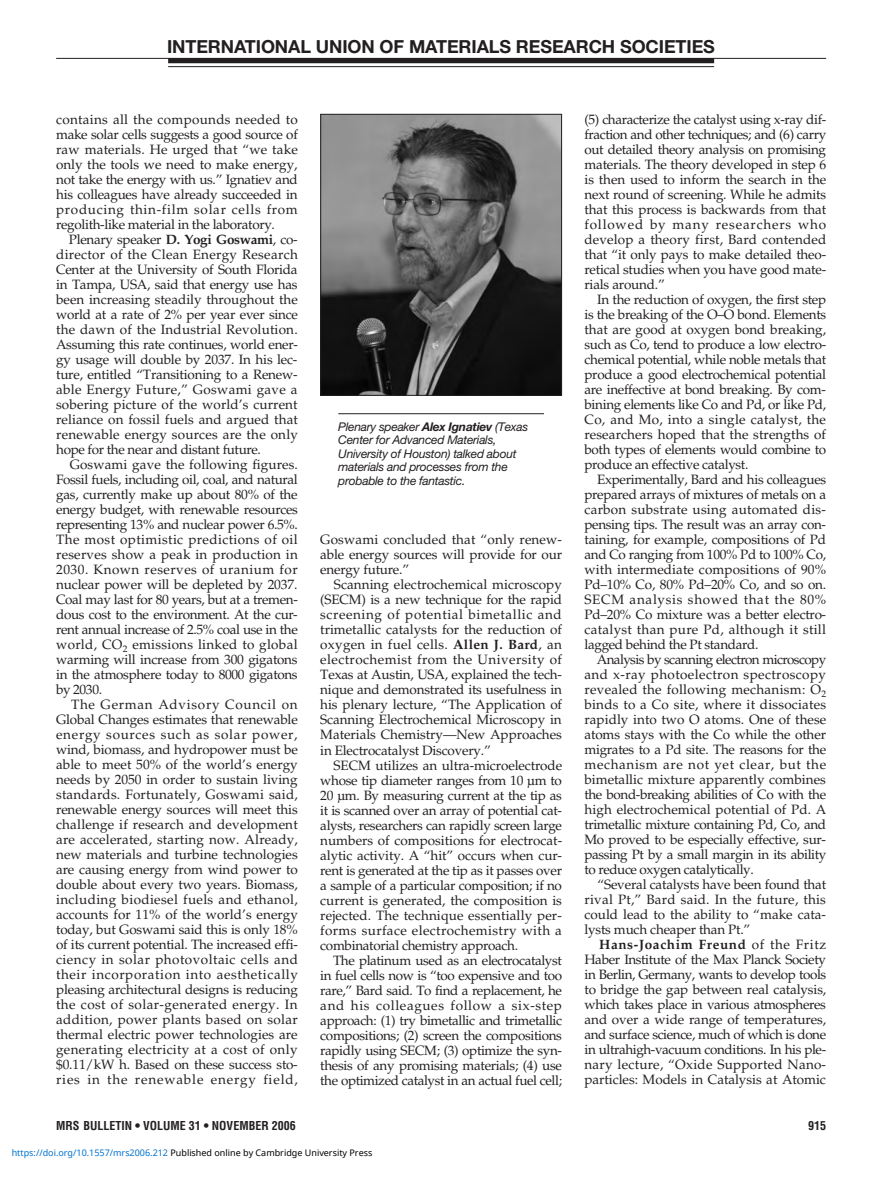
<style>
.page{position:relative;width:885px;height:1177px;background:#fff}
.page>*{position:absolute;margin:0;border:0;box-sizing:border-box;transform-origin:0 0}
.t1{font:700 18px "Helvetica Neue LT Std";letter-spacing:-.005em;color:#231f20}
.t2{font:13.5px/15px "Palatino LT Std";letter-spacing:-.015em;color:#231f20;text-align:justify}
.t3{font:italic 12px/13.5px "Helvetica Neue LT Std";letter-spacing:-.02em;color:#231f20}
.t4{font:700 condensed 12px "Helvetica LT Std";color:#231f20}
.t5{font:9px "Noto Sans";color:#000}
.s1{font-weight:700}
.s2{color:#0172cf}
</style>
<div class="page">
<svg style="left:56px;top:57px;width:771px;height:358px"></svg>
<h1 class="t1" style="left:167px;top:40px;width:549px">INTERNATIONAL UNION OF MATERIALS RESEARCH SOCIETIES</h1>
<p class="t2" style="left:56px;top:113px;width:243px">contains all the compounds needed to make solar cells suggests a good source of raw materials. He urged that “we take only the tools we need to make energy, not take the energy with us.” Ignatiev and his colleagues have already succeeded in producing thin-film solar cells from regolith-like material in the laboratory.</p>
<p class="t2" style="left:56px;top:233px;width:243px;text-indent:13px">Plenary speaker <span class="s1">D. Yogi Goswami</span>, co&shy;director of the Clean Energy Research Center at the University of South Florida in Tampa, USA, said that energy use has been increasing steadily throughout the world at a rate of 2% per year ever since the dawn of the Industrial Revolution.<br>Assuming this rate continues, world ener&shy;gy usage will double by 2037. In his lec&shy;ture, entitled “Transitioning to a Renew&shy;able Energy Future,” Goswami gave a sobering picture of the world’s current reliance on fossil fuels and argued that renewable energy sources are the only hope for the near and distant future.</p>
<p class="t2" style="left:56px;top:458px;width:243px;text-indent:14px">Goswami gave the following figures.<br>Fossil fuels, including oil, coal, and natural gas, currently make up about 80% of the energy budget, with renewable resources representing 13% and nuclear power 6.5%.<br>The most optimistic predictions of oil reserves show a peak in production in 2030. Known reserves of uranium for nuclear power will be depleted by 2037.<br>Coal may last for 80 years, but at a tremen&shy;dous cost to the environment. At the cur&shy;rent annual increase of 2.5% coal use in the world, CO<sub>2</sub> emissions linked to global warming will increase from 300 gigatons in the atmosphere today to 8000 gigatons by 2030.</p>
<p class="t2" style="left:56px;top:698px;width:243px;text-indent:15px">The German Advisory Council on Global Changes estimates that renewable energy sources such as solar power, wind, biomass, and hydropower must be able to meet 50% of the world’s energy needs by 2050 in order to sustain living standards. Fortunately, Goswami said, renewable energy sources will meet this challenge if research and development are accelerated, starting now. Already, new materials and turbine technologies are causing energy from wind power to double about every two years. Biomass, including biodiesel fuels and ethanol, accounts for 11% of the world’s energy today, but Goswami said this is only 18% of its current potential. The increased effi&shy;ciency in solar photovoltaic cells and their incorporation into aesthetically pleasing architectural designs is reducing the cost of solar-generated energy. In addition, power plants based on solar thermal electric power technologies are generating electricity at a cost of only $0.11/kW h. Based on these success sto&shy;ries in the renewable energy field,</p>
<p class="t3" style="left:338px;top:421px;width:191px">Plenary speaker <span class="s1">Alex Ignatiev</span> (Texas Center for Advanced Materials, University of Houston) talked about materials and processes from the probable to the fantastic.</p>
<p class="t2" style="left:320px;top:533px;width:243px">Goswami concluded that “only renew&shy;able energy sources will provide for our energy future.”</p>
<p class="t2" style="left:320px;top:578px;width:243px;text-indent:14px">Scanning electrochemical microscopy (SECM) is a new technique for the rapid screening of potential bimetallic and trimetallic catalysts for the reduction of oxygen in fuel cells. <span class="s1">Allen J. Bard</span>, an electrochemist from the University of Texas at Austin, USA, explained the tech&shy;nique and demonstrated its usefulness in his plenary lecture, “The Application of Scanning Electrochemical Microscopy in Materials Chemistry—New Approaches in Electrocatalyst Discovery.”</p>
<p class="t2" style="left:320px;top:758px;width:243px;text-indent:13px">SECM utilizes an ultra-microelectrode whose tip diameter ranges from 10 µm to 20 µm. By measuring current at the tip as it is scanned over an array of potential cat&shy;alysts, researchers can rapidly screen large numbers of compositions for electrocat&shy;alytic activity. A “hit” occurs when cur&shy;rent is generated at the tip as it passes over a sample of a particular composition; if no current is generated, the composition is rejected. The technique essentially per&shy;forms surface electrochemistry with a combinatorial chemistry approach.</p>
<p class="t2" style="left:320px;top:953px;width:243px;text-indent:13px">The platinum used as an electrocatalyst in fuel cells now is “too expensive and too rare,” Bard said. To find a replacement, he and his colleagues follow a six-step approach: (1) try bimetallic and trimetallic compositions; (2) screen the compositions rapidly using SECM; (3) optimize the syn&shy;thesis of any promising materials; (4) use the optimized catalyst in an actual fuel cell;</p>
<p class="t2" style="left:584px;top:113px;width:243px">(5) characterize the catalyst using x-ray dif&shy;fraction and other techniques; and (6) carry out detailed theory analysis on promising materials. The theory developed in step 6 is then used to inform the search in the next round of screening. While he admits that this process is backwards from that followed by many researchers who develop a theory first, Bard contended that “it only pays to make detailed theo&shy;retical studies when you have good mate&shy;rials around.”</p>
<p class="t2" style="left:584px;top:293px;width:243px;text-indent:13px">In the reduction of oxygen, the first step is the breaking of the O–O bond. Elements that are good at oxygen bond breaking, such as Co, tend to produce a low electro&shy;chemical potential, while noble metals that produce a good electrochemical potential are ineffective at bond breaking. By com&shy;bining elements like Co and Pd, or like Pd, Co, and Mo, into a single catalyst, the researchers hoped that the strengths of both types of elements would combine to produce an effective catalyst.</p>
<p class="t2" style="left:584px;top:473px;width:243px;text-indent:13px">Experimentally, Bard and his colleagues prepared arrays of mixtures of metals on a carbon substrate using automated dis&shy;pensing tips. The result was an array con&shy;taining, for example, compositions of Pd and Co ranging from 100% Pd to 100% Co, with intermediate compositions of 90% Pd–10% Co, 80% Pd–20% Co, and so on.<br>SECM analysis showed that the 80% Pd–20% Co mixture was a better electro&shy;catalyst than pure Pd, although it still lagged behind the Pt standard.</p>
<p class="t2" style="left:584px;top:653px;width:243px;text-indent:12px">Analysis by scanning electron microscopy and x-ray photoelectron spectroscopy revealed the following mechanism: O<sub>2 </sub>binds to a Co site, where it dissociates rapidly into two O atoms. One of these atoms stays with the Co while the other migrates to a Pd site. The reasons for the mechanism are not yet clear, but the bimetallic mixture apparently combines the bond-breaking abilities of Co with the high electrochemical potential of Pd. A trimetallic mixture containing Pd, Co, and Mo proved to be especially effective, sur&shy;passing Pt by a small margin in its ability to reduce oxygen catalytically.</p>
<p class="t2" style="left:584px;top:878px;width:243px;text-indent:13px">“Several catalysts have been found that rival Pt,” Bard said. In the future, this could lead to the ability to “make cata&shy;lysts much cheaper than Pt.”</p>
<p class="t2" style="left:584px;top:938px;width:243px;text-indent:15px"><span class="s1">Hans-Joachim Freund</span> of the Fritz Haber Institute of the Max Planck Society in Berlin, Germany, wants to develop tools to bridge the gap between real catalysis, which takes place in various atmospheres and over a wide range of temperatures, and surface science, much of which is done in ultrahigh-vacuum conditions. In his ple&shy;nary lecture, “Oxide Supported Nano&shy;particles: Models in Catalysis at Atomic</p>
<p class="t4" style="left:56px;top:1120px;width:241px">MRS BULLETIN • VOLUME 31 • NOVEMBER 2006</p>
<p class="t4" style="left:808px;top:1120px;width:19px">915</p>
<p class="t5" style="left:12px;top:1145px;width:362px"><span class="s2">https://doi.org/10.1557/mrs2006.212</span> Published online by Cambridge University Press</p>
</div>
